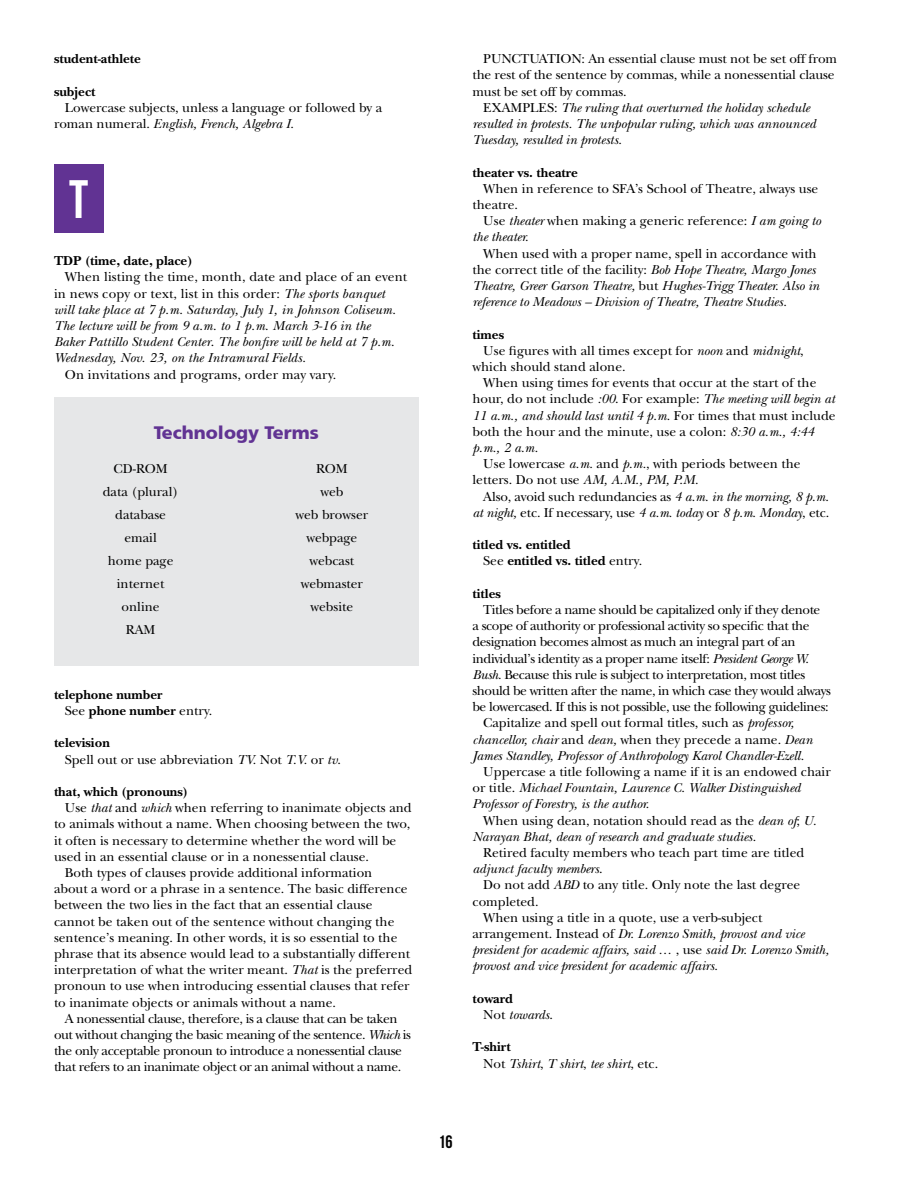
<style>
.page{position:relative;width:918px;height:1188px;background:#fff}
.page>*{position:absolute;margin:0;border:0;box-sizing:border-box;transform-origin:0 0}
.t1{font:54px "Bebas Neue";color:#fff}
.t2{font:900 18px "Frutiger";color:#613393}
.t3{font:18px "Bebas Neue";color:#000}
.t4{font:13.5px/23px "New Baskerville Std";color:#000}
.t5{font:italic 13.5px/16.2px "New Baskerville Std";color:#000}
.t6{font:13.5px "New Baskerville Std";letter-spacing:-.03em;color:#000}
.t7{font:700 13.5px/16.2px "New Baskerville Std";color:#000}
.s1{font-style:italic}
.s2{font-style:normal}
.s3{font-weight:400}
.s4{font-weight:700}
.s5{font-weight:700;font-style:normal}
</style>
<div class="page">
<div style="left:55px;top:165px;width:49px;height:68px;background:#613393"></div>
<div style="left:54px;top:397px;width:364px;height:269px;background:#e6e7e8"></div>
<p class="t7" style="left:54px;top:51px;width:88px">student-athlete</p>
<p class="t7" style="left:54px;top:83px;width:43px">subject</p>
<p class="t4" style="left:54px;top:99px;width:330px;line-height:16.2px;text-indent:11px">Lowercase subjects, unless a language or followed by a roman numeral. <span class="s1">English, French, Algebra I.</span></p>
<h1 class="t1" style="left:69px;top:170px;width:21px">T</h1>
<p class="t7" style="left:54px;top:253px;width:140px">TDP (time, date, place)</p>
<p class="t5" style="left:54px;top:269px;width:355px;text-indent:11px"><span class="s2">When listing the time, month, date and place of an event in news copy or text, list in this order:</span> The sports banquet will take place at 7 p.m. Saturday, July 1, in Johnson Coliseum.<br>The lecture will be from 9 a.m. to 1 p.m. March 3-16 in the<br>Baker Pattillo Student Center<span class="s2">.</span> The bonfire will be held at 7 p.m.<br>Wednesday, Nov. 23, on the Intramural Fields.</p>
<p class="t4" style="left:65px;top:363px;width:273px">On invitations and programs, order may vary.</p>
<h2 class="t2" style="left:154px;top:422px;width:167px">Technology Terms</h2>
<p class="t4" style="left:103px;top:458px;width:77px;text-align:center">CD-ROM data (plural) database email<br>home page internet online<br>RAM</p>
<p class="t4" style="left:296px;top:458px;width:74px;text-align:center">ROM<br>web<br>web browser webpage webcast webmaster website</p>
<p class="t7" style="left:65px;top:686px;width:149px;text-indent:-11px">telephone number<br><span class="s3">See</span> phone number <span class="s3">entry.</span></p>
<p class="t4" style="left:65px;top:735px;width:278px;line-height:16.2px;text-indent:-11px"><span class="s4">television<br></span>Spell out or use abbreviation <span class="s1">TV.</span> Not <span class="s1">T.V.</span> or <span class="s1">tv</span>.</p>
<p class="t7" style="left:54px;top:784px;width:135px">that, which (pronouns)</p>
<p class="t4" style="left:65px;top:796px;width:348px">Use <span class="s1">that</span> and <span class="s1">which</span> when referring to inanimate objects and</p>
<p class="t4" style="left:54px;top:813px;width:358px">to animals without a name. When choosing between the two,</p>
<p class="t4" style="left:54px;top:829px;width:344px">it often is necessary to determine whether the word will be</p>
<p class="t4" style="left:54px;top:845px;width:317px">used in an essential clause or in a nonessential clause.</p>
<p class="t4" style="left:65px;top:861px;width:309px">Both types of clauses provide additional information</p>
<p class="t4" style="left:54px;top:877px;width:355px">about a word or a phrase in a sentence. The basic difference</p>
<p class="t4" style="left:54px;top:894px;width:320px">between the two lies in the fact that an essential clause</p>
<p class="t4" style="left:54px;top:910px;width:342px">cannot be taken out of the sentence without changing the</p>
<p class="t4" style="left:54px;top:926px;width:345px">sentence’s meaning. In other words, it is so essential to the</p>
<p class="t4" style="left:54px;top:942px;width:358px">phrase that its absence would lead to a substantially different</p>
<p class="t4" style="left:54px;top:958px;width:360px">interpretation of what the writer meant. <span class="s1">That</span> is the preferred</p>
<p class="t4" style="left:54px;top:975px;width:357px">pronoun to use when introducing essential clauses that refer</p>
<p class="t4" style="left:54px;top:991px;width:284px">to inanimate objects or animals without a name.</p>
<p class="t6" style="left:65px;top:1011px;width:334px">A nonessential clause, therefore, is a clause that can be taken</p>
<p class="t6" style="left:54px;top:1027px;width:359px">out without changing the basic meaning of the sentence. <span class="s1">Which</span> is</p>
<p class="t6" style="left:54px;top:1043px;width:349px">the only acceptable pronoun to introduce a nonessential clause</p>
<p class="t6" style="left:54px;top:1059px;width:349px">that refers to an inanimate object or an animal without a name.</p>
<p class="t4" style="left:483px;top:47px;width:355px">PUNCTUATION: An essential clause must not be set off from</p>
<p class="t4" style="left:473px;top:64px;width:364px">the rest of the sentence by commas, while a nonessential clause</p>
<p class="t4" style="left:473px;top:80px;width:156px">must be set off by commas.</p>
<p class="t5" style="left:483px;top:99px;width:328px"><span class="s2">EXAMPLES:</span> The ruling that overturned the holiday schedule</p>
<p class="t5" style="left:473px;top:116px;width:345px">resulted in protests. The unpopular ruling, which was announced</p>
<p class="t5" style="left:473px;top:132px;width:151px">Tuesday, resulted in protests.</p>
<p class="t7" style="left:473px;top:164px;width:107px">theater vs. theatre</p>
<p class="t4" style="left:473px;top:180px;width:347px;line-height:16.2px;text-indent:11px">When in reference to SFA’s School of Theatre, always use theatre.</p>
<p class="t4" style="left:473px;top:213px;width:350px;line-height:16.2px;text-indent:11px">Use <span class="s1">theater</span> when making a generic reference: <span class="s1">I am going to the theater.</span></p>
<p class="t5" style="left:473px;top:245px;width:348px;text-indent:11px"><span class="s2">When used with a proper name, spell in accordance with the correct title of the facility:</span> Bob Hope Theatre, Margo Jones Theatre, Greer Garson Theatre, <span class="s2">but</span> Hughes-Trigg Theater. Also in reference to Meadows – Division of Theatre, Theatre Studies.</p>
<p class="t7" style="left:473px;top:326px;width:33px">times</p>
<p class="t4" style="left:483px;top:339px;width:322px">Use figures with all times except for <span class="s1">noon</span> and <span class="s1">midnight</span>,</p>
<p class="t4" style="left:473px;top:355px;width:155px">which should stand alone.</p>
<p class="t4" style="left:483px;top:371px;width:335px">When using times for events that occur at the start of the</p>
<p class="t4" style="left:473px;top:388px;width:364px">hour, do not include <span class="s1">:00</span>. For example: <span class="s1">The meeting will begin at</span></p>
<p class="t5" style="left:473px;top:407px;width:365px">11 a.m., and should last until 4 p.m. <span class="s2">For times that must include</span></p>
<p class="t4" style="left:473px;top:420px;width:343px">both the hour and the minute, use a colon: <span class="s1">8:30 a.m., 4:44</span></p>
<p class="t5" style="left:473px;top:440px;width:67px">p.m., 2 a.m.</p>
<p class="t4" style="left:483px;top:452px;width:319px">Use lowercase <span class="s1">a.m.</span> and <span class="s1">p.m.</span>, with periods between the</p>
<p class="t4" style="left:473px;top:469px;width:228px">letters. Do not use <span class="s1">AM, A.M., PM, P.M.</span></p>
<p class="t4" style="left:483px;top:485px;width:347px">Also, avoid such redundancies as <span class="s1">4 a.m. in the morning, 8 p.m.</span></p>
<p class="t5" style="left:473px;top:504px;width:358px">at night, <span class="s2">etc. If necessary, use</span> 4 a.m. today <span class="s2">or</span> 8 p.m. Monday<span class="s2">, etc.</span></p>
<p class="t7" style="left:483px;top:537px;width:160px;text-indent:-11px">titled vs. entitled<br><span class="s3">See</span> entitled vs. titled <span class="s3">entry.</span></p>
<p class="t7" style="left:473px;top:585px;width:30px">titles</p>
<p class="t6" style="left:483px;top:602px;width:339px">Titles before a name should be capitalized only if they denote</p>
<p class="t6" style="left:473px;top:618px;width:339px">a scope of authority or professional activity so specific that the</p>
<p class="t6" style="left:473px;top:634px;width:325px">designation becomes almost as much an integral part of an</p>
<p class="t6" style="left:473px;top:650px;width:338px">individual’s identity as a proper name itself: <span class="s1">President George W.</span></p>
<p class="t6" style="left:473px;top:667px;width:334px"><span class="s1">Bush.</span> Because this rule is subject to interpretation, most titles</p>
<p class="t6" style="left:473px;top:683px;width:360px">should be written after the name, in which case they would always</p>
<p class="t6" style="left:473px;top:699px;width:358px">be lowercased. If this is not possible, use the following guidelines:</p>
<p class="t4" style="left:483px;top:712px;width:312px">Capitalize and spell out formal titles, such as <span class="s1">professor,</span></p>
<p class="t5" style="left:473px;top:731px;width:342px">chancellor, chair <span class="s2">and</span> dean, <span class="s2">when they precede a name.</span> Dean</p>
<p class="t5" style="left:473px;top:747px;width:333px">James Standley, Professor of Anthropology Karol Chandler-Ezell.</p>
<p class="t5" style="left:473px;top:764px;width:360px;text-indent:11px"><span class="s2">Uppercase a title following a name if it is an endowed chair or title.</span> Michael Fountain, Laurence C. Walker Distinguished<br>Professor of Forestry, is the author.</p>
<p class="t5" style="left:473px;top:812px;width:345px;text-indent:11px"><span class="s2">When using dean, notation should read as the</span> dean of<span class="s2">;</span> U.<br>Narayan Bhat, dean of research and graduate studies.</p>
<p class="t4" style="left:473px;top:845px;width:333px;line-height:16.2px;text-indent:11px">Retired faculty members who teach part time are titled <span class="s1">adjunct faculty members</span>.</p>
<p class="t4" style="left:483px;top:874px;width:318px">Do not add <span class="s1">ABD</span> to any title. Only note the last degree</p>
<p class="t4" style="left:473px;top:890px;width:68px">completed.</p>
<p class="t4" style="left:483px;top:906px;width:281px">When using a title in a quote, use a verb-subject</p>
<p class="t5" style="left:473px;top:926px;width:334px"><span class="s2">arrangement. Instead of</span> Dr. Lorenzo Smith, provost and vice</p>
<p class="t5" style="left:473px;top:942px;width:358px">president for academic affairs, said … <span class="s2">, use</span> said Dr. Lorenzo Smith,</p>
<p class="t5" style="left:473px;top:958px;width:247px">provost and vice president for academic affairs.</p>
<p class="t5" style="left:483px;top:990px;width:71px;text-indent:-11px"><span class="s5">toward<br></span><span class="s2">Not</span> towards<span class="s2">.</span></p>
<p class="t5" style="left:483px;top:1039px;width:176px;text-indent:-11px"><span class="s5">T-shirt<br></span><span class="s2">Not</span> Tshirt<span class="s2">,</span> T shirt<span class="s2">,</span> tee shirt<span class="s2">, etc.</span></p>
<h2 class="t3" style="left:438px;top:1132px;width:16px">16</h2>
</div>
